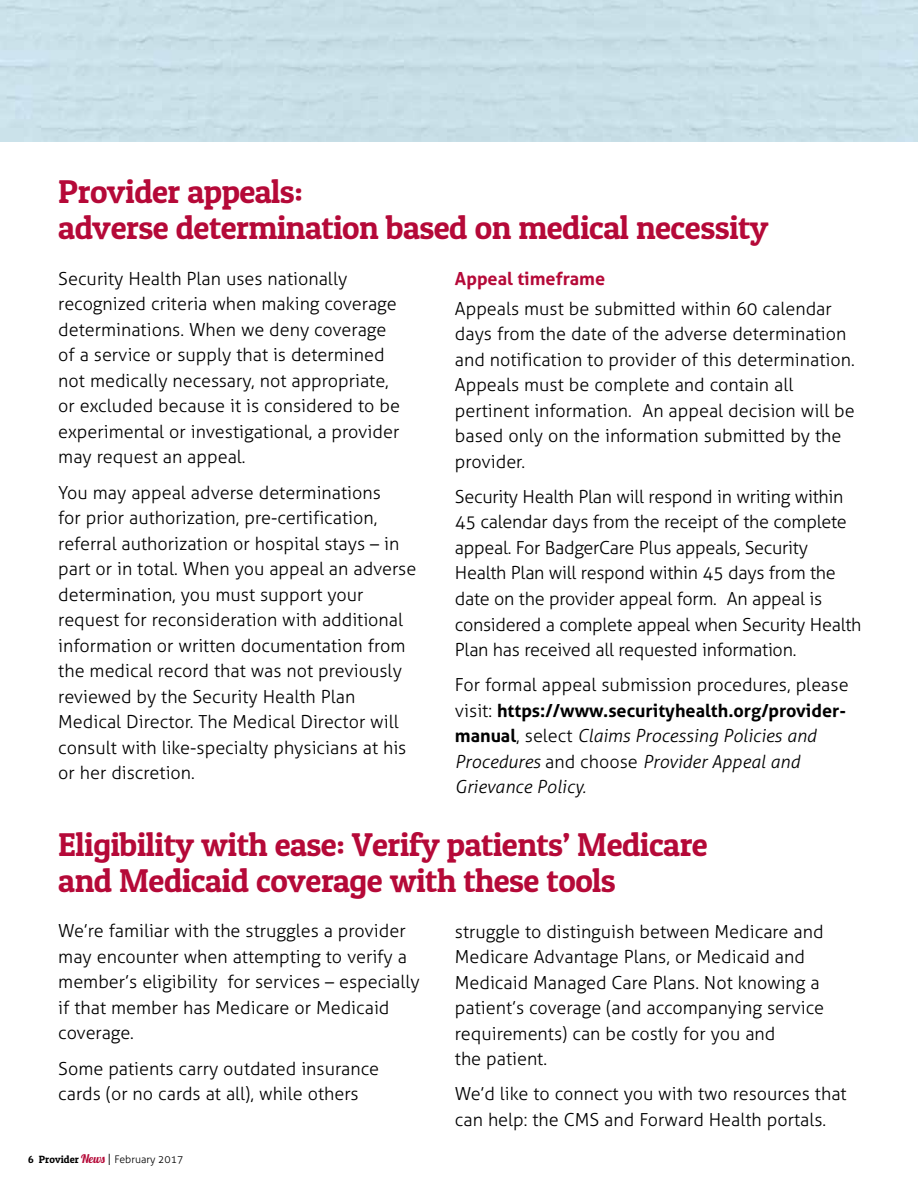
<style>
.page{position:relative;width:918px;height:1188px;background:#fff}
.page>*{position:absolute;margin:0;border:0;box-sizing:border-box;transform-origin:0 0}
.t1{font:33px/36px "Patua One";letter-spacing:-.015em;color:#b50938}
.t2{font:300 18px/25.5px "Aller";color:#000}
.t3{font:italic 300 18px/25.5px "Aller";color:#000}
.t4{font:700 18px "Aller";color:#b50938}
.t5{font:300 10.5px "Aller";color:#000}
.s1{color:#fff}
.s2{font-style:normal}
.s3{font-weight:700;font-style:normal}
.s4{font-family:"Patua One";font-weight:400}
.s5{font-family:"Lobster 1.4";font-weight:400;font-size:11.85px;color:#b50938}
.s6{font-size:11.85px}
</style>
<div class="page">
<h1 class="t1" style="left:58px;top:173px;width:712px">Provider appeals:<br>adverse determination based on medical necessity</h1>
<p class="t2" style="left:58px;top:266px;width:343px">Security Health Plan uses nationally recognized criteria when making coverage determinations. When we deny coverage of a service or supply that is determined not medically necessary, not appropriate, or excluded because it is considered to be experimental or investigational, a provider may request an appeal.</p>
<p class="t2" style="left:58px;top:480px;width:360px">You may appeal adverse determinations<br>for prior authorization, pre-certification, referral authorization or hospital stays – in part or in total. When you appeal an adverse determination, you must support your request for reconsideration with additional information or written documentation from the medical record that was not previously reviewed by the Security Health Plan Medical Director. The Medical Director will consult with like-specialty physicians at his or her discretion.</p>
<p class="t4" style="left:455px;top:267px;width:152px">Appeal timeframe</p>
<p class="t2" style="left:455px;top:296px;width:401px">Appeals must be submitted within 60 calendar days from the date of the adverse determination and notification to provider of this determination.<br>Appeals must be complete and contain all pertinent information. <span class="s1">n</span>An appeal decision will be based only on the information submitted by the provider.</p>
<p class="t2" style="left:455px;top:484px;width:408px">Security Health Plan will respond in writing within 45 calendar days from the receipt of the complete appeal. For BadgerCare Plus appeals, Security Health Plan will respond within 45 days from the date on the provider appeal form.<span class="s1">d</span>An appeal is considered a complete appeal when Security Health Plan has received all requested information.</p>
<p class="t3" style="left:455px;top:672px;width:395px"><span class="s2">For formal appeal submission procedures, please visit:</span> <span class="s3">https://www.securityhealth.org/provider&shy;manual</span><span class="s2">, select</span> Claims Processing Policies and Procedures <span class="s2">and choose</span> Provider Appeal and Grievance Policy.</p>
<h1 class="t1" style="left:58px;top:826px;width:651px">Eligibility with ease: Verify patients’ Medicare and Medicaid coverage with these tools</h1>
<p class="t2" style="left:58px;top:918px;width:363px">We’re familiar with the struggles a provider may encounter when attempting to verify a member’s eligibility for services – especially if that member has Medicare or Medicaid coverage.</p>
<p class="t2" style="left:58px;top:1056px;width:322px">Some patients carry outdated insurance cards (or no cards at all), while others</p>
<p class="t2" style="left:455px;top:918px;width:371px">struggle to distinguish between Medicare and Medicare Advantage Plans, or Medicaid and Medicaid Managed Care Plans. Not knowing a patient’s coverage (and accompanying service requirements) can be costly for you and<br>the patient.</p>
<p class="t2" style="left:455px;top:1081px;width:393px">We’d like to connect you with two resources that can help: the CMS and Forward Health portals.</p>
<p class="t5" style="left:28px;top:1153px;width:157px"><span class="s4">6 Provider</span> <span class="s5">News</span> <span class="s6">|</span> February 2017</p>
</div>
